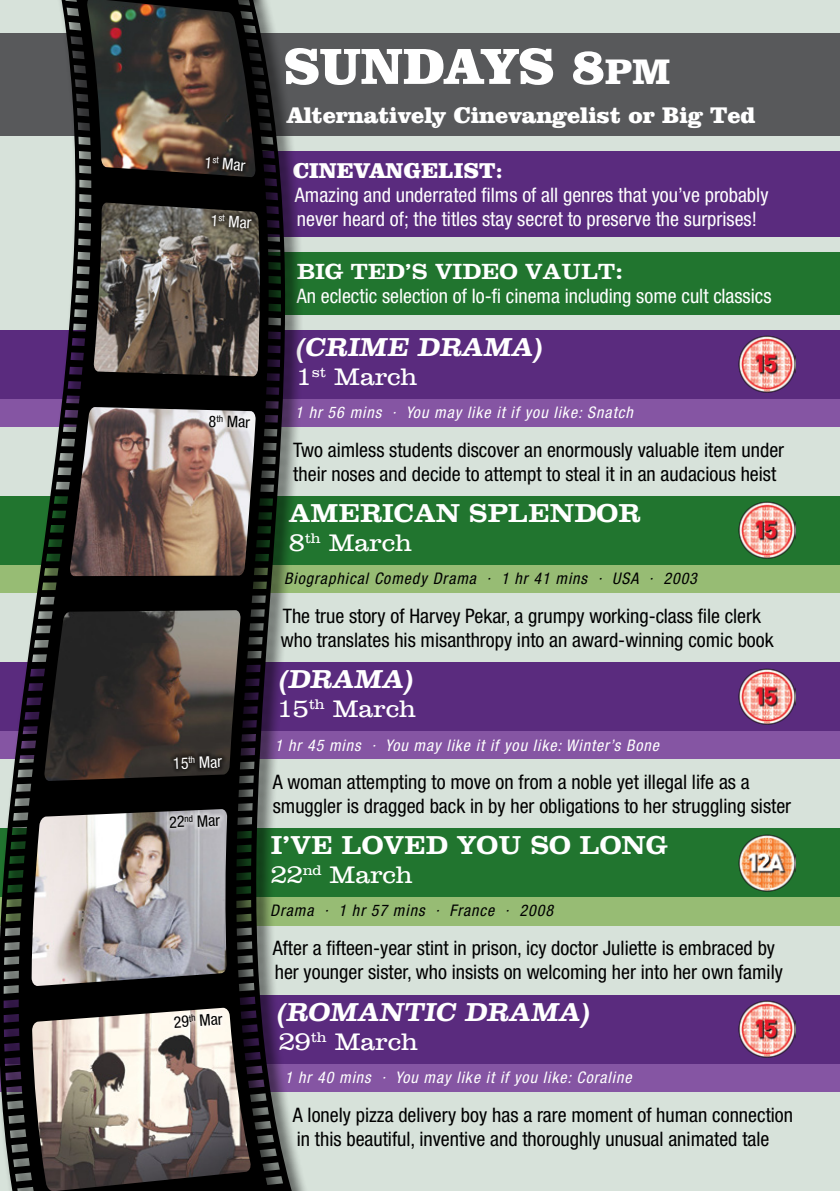
<style>
.page{position:relative;width:840px;height:1191px;background:#fff}
.page>*{position:absolute;margin:0;border:0;box-sizing:border-box;transform-origin:0 0}
.t1{font:900 52px "Clarendon BT";color:#fff}
.t2{font:700 26px "Clarendon";color:#fff}
.t3{font:24px "Clarendon";color:#fff}
.t4{font:900 23.2px "Clarendon BT";color:#fff}
.t5{font:700 22px "Clarendon";color:#fff}
.t6{font:900 22px "Clarendon BT";color:#fff}
.t7{font:condensed 20px/24px "Helvetica Neue LT Std";color:#000}
.t8{font:condensed 20px/24px "Helvetica Neue LT Std";color:#fff}
.t9{font:italic condensed 16px "Helvetica Neue LT Std";letter-spacing:.06em;color:#fff}
.t10{font:italic condensed 16px "Helvetica Neue LT Std";letter-spacing:.06em;color:#000}
.t11{font:condensed 16px "Helvetica Neue LT Std";color:#fff}
.t12{font:condensed 16px "Helvetica Neue LT Std";color:#000}
.s1{font-size:36.4px}
</style>
<div class="page">
<div style="left:0;top:0;width:839px;height:1191px;background:#d7e2da"></div>
<div style="left:227px;top:252px;width:612px;height:62px;background:#21752f"></div>
<div style="left:0;top:33px;width:839px;height:102px;background:#58595b"></div>
<div style="left:227px;top:151px;width:612px;height:85px;background:#5a2b7e"></div>
<div style="left:0;top:730px;width:839px;height:29px;background:#8555a3"></div>
<div style="left:0;top:662px;width:839px;height:68px;background:#5a2b7e"></div>
<div style="left:0;top:1063px;width:839px;height:28px;background:#8555a3"></div>
<div style="left:0;top:995px;width:839px;height:68px;background:#5a2b7e"></div>
<img style="left:738px;top:1000px;width:57px;height:57px">
<div style="left:0;top:564px;width:839px;height:29px;background:#97bc74"></div>
<div style="left:0;top:496px;width:839px;height:68px;background:#21752f"></div>
<img style="left:738px;top:502px;width:57px;height:56px">
<img style="left:738px;top:668px;width:57px;height:57px">
<div style="left:0;top:897px;width:839px;height:28px;background:#97bc74"></div>
<div style="left:0;top:829px;width:839px;height:68px;background:#21752f"></div>
<div style="left:0;top:398px;width:839px;height:28px;background:#8555a3"></div>
<div style="left:0;top:330px;width:839px;height:68px;background:#5a2b7e"></div>
<div style="left:0;top:0;width:317px;height:1191px;background:#000;opacity:.75"></div>
<svg style="left:0;top:0;width:300px;height:1191px"></svg>
<img style="left:32px;top:1007px;width:219px;height:184px">
<img style="left:32px;top:809px;width:195px;height:177px">
<img style="left:44px;top:610px;width:197px;height:171px">
<img style="left:69px;top:407px;width:187px;height:169px">
<img style="left:93px;top:203px;width:167px;height:173px">
<img style="left:87px;top:0;width:168px;height:177px">
<svg style="left:206px;top:210px;width:50px;height:23px"></svg>
<svg style="left:200px;top:151px;width:51px;height:25px"></svg>
<svg style="left:169px;top:750px;width:58px;height:23px"></svg>
<svg style="left:164px;top:809px;width:61px;height:23px"></svg>
<svg style="left:168px;top:1007px;width:60px;height:25px"></svg>
<img style="left:738px;top:336px;width:57px;height:56px">
<img style="left:738px;top:834px;width:57px;height:57px">
<svg style="left:204px;top:410px;width:51px;height:22px"></svg>
<p class="t11" style="left:205px;top:153px;width:42px;rotate:5deg">1<sup>st</sup> Mar</p>
<p class="t11" style="left:211px;top:211px;width:42px;rotate:3deg">1<sup>st</sup> Mar</p>
<p class="t11" style="left:173px;top:754px;width:51px;rotate:-2deg">15<sup>th</sup> Mar</p>
<p class="t12" style="left:169px;top:813px;width:52px;rotate:-2deg">22<sup>nd</sup> Mar</p>
<p class="t12" style="left:173px;top:1013px;width:51px;rotate:-4deg">29<sup>th</sup> Mar</p>
<p class="t1" style="left:283px;top:34px;width:388px">SUNDAYS 8<span class="s1">pm</span></p>
<p class="t4" style="left:287px;top:101px;width:469px">Alternatively Cinevangelist or Big Ted</p>
<p class="t6" style="left:293px;top:157px;width:211px">CINEVANGELIST:</p>
<p class="t8" style="left:295px;top:183px;width:474px">Amazing and underrated films of all genres that you’ve probably never heard of; the titles stay secret to preserve the surprises!</p>
<p class="t5" style="left:297px;top:258px;width:327px">BIG TED’S VIDEO VAULT:</p>
<p class="t8" style="left:297px;top:283px;width:476px">An eclectic selection of lo-fi cinema including some cult classics</p>
<p class="t2" style="left:296px;top:331px;width:251px">(CRIME DRAMA)</p>
<p class="t3" style="left:296px;top:363px;width:123px">1<sup>st</sup> March</p>
<p class="t9" style="left:295px;top:403px;width:339px">1 hr 56 mins · You may like it if you like: Snatch</p>
<p class="t7" style="left:293px;top:437px;width:492px">Two aimless students discover an enormously valuable item under their noses and decide to attempt to steal it in an audacious heist</p>
<p class="t2" style="left:288px;top:497px;width:353px">AMERICAN SPLENDOR</p>
<p class="t3" style="left:288px;top:528px;width:125px">8<sup>th</sup> March</p>
<p class="t10" style="left:284px;top:569px;width:414px">Biographical Comedy Drama · 1 hr 41 mins · USA · 2003</p>
<p class="t7" style="left:280px;top:603px;width:494px">The true story of Harvey Pekar, a grumpy working-class file clerk who translates his misanthropy into an award-winning comic book</p>
<p class="t2" style="left:278px;top:663px;width:139px">(DRAMA)</p>
<p class="t3" style="left:276px;top:695px;width:141px">15<sup>th</sup> March</p>
<p class="t9" style="left:274px;top:735px;width:385px">1 hr 45 mins · You may like it if you like: Winter’s Bone</p>
<p class="t7" style="left:272px;top:770px;width:519px">A woman attempting to move on from a noble yet illegal life as a smuggler is dragged back in by her obligations to her struggling sister</p>
<p class="t2" style="left:270px;top:829px;width:398px">I’VE LOVED YOU SO LONG</p>
<p class="t3" style="left:270px;top:860px;width:144px">22<sup>nd</sup> March</p>
<p class="t10" style="left:270px;top:901px;width:284px">Drama · 1 hr 57 mins · France · 2008</p>
<p class="t7" style="left:272px;top:936px;width:511px">After a fifteen-year stint in prison, icy doctor Juliette is embraced by her younger sister, who insists on welcoming her into her own family</p>
<p class="t2" style="left:276px;top:996px;width:317px">(ROMANTIC DRAMA)</p>
<p class="t3" style="left:278px;top:1027px;width:141px">29<sup>th</sup> March</p>
<p class="t9" style="left:284px;top:1068px;width:348px">1 hr 40 mins · You may like it if you like: Coraline</p>
<p class="t7" style="left:292px;top:1102px;width:501px">A lonely pizza delivery boy has a rare moment of human connection in this beautiful, inventive and thoroughly unusual animated tale</p>
</div>
